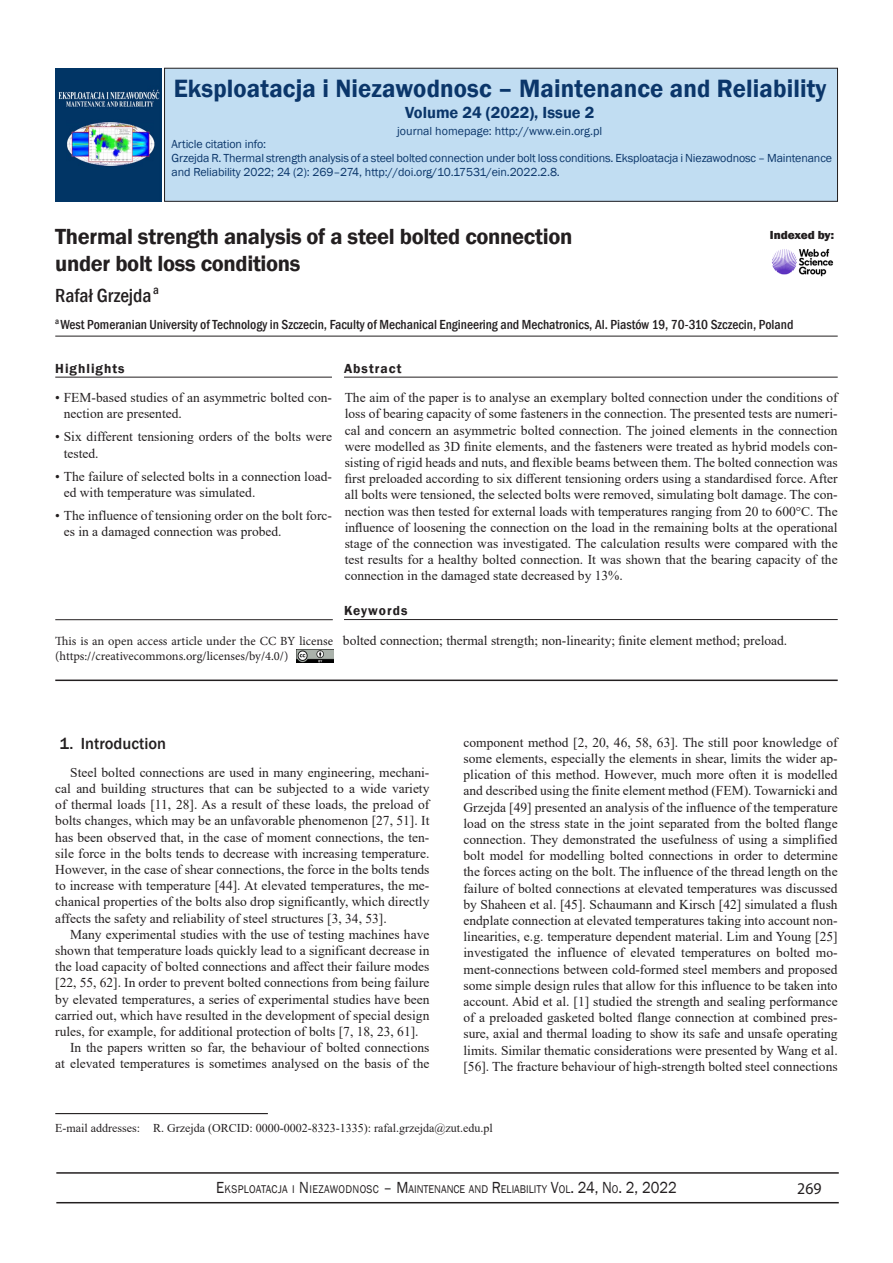
<style>
.page{position:relative;width:893px;height:1263px;background:#fff}
.page>*{position:absolute;margin:0;border:0;box-sizing:border-box;transform-origin:0 0}
.t1{font:600 25.8px "Franklin Gothic";letter-spacing:.005em;color:#0b366a;scale:.96 1}
.t2{font:600 22.5px/27px "Franklin Gothic";letter-spacing:-.015em;color:#231f20}
.t3{font:500 condensed 19.5px "Franklin Gothic";color:#231f20}
.t4{font:600 16.5px "Franklin Gothic";color:#0b366a}
.t5{font:500 16.5px "Franklin Gothic";color:#231f20}
.t6{font:16.5px "Myriad Pro";color:#231f20;scale:.96 1}
.t7{font:13.5px/16.2px "Times New Roman";color:#231f20}
.t8{font:500 condensed 13.5px "Franklin Gothic";color:#231f20}
.t9{font:600 13.5px "Franklin Gothic";letter-spacing:.075em;color:#231f20}
.t10{font:12.45px/15px "Minion Pro";color:#231f20}
.t11{font:12px/14.4px "Franklin Gothic";letter-spacing:-.01em;color:#0b366a}
.t12{font:12px "Times New Roman";color:#231f20}
.t13{font:800 12px "Franklin Gothic";letter-spacing:-.005em;color:#231f20}
.t14{font:11.55px "Franklin Gothic";color:#231f20;scale:.9 1}
.s1{font-size:16.5px}
</style>
<div class="page">
<hr style="left:56px;top:1172px;width:783px;height:2px;background:#231f20">
<hr style="left:56px;top:1202px;width:783px;height:1px;background:#231f20">
<hr style="left:55px;top:1113px;width:213px;height:1px;background:#231f20">
<div style="left:165px;top:68px;width:672px;height:133px;background:#c1ddf2"></div>
<div style="left:164px;top:68px;width:674px;height:133px;border:1px solid #231f20"></div>
<img style="left:55px;top:68px;width:106px;height:134px">
<img style="left:772px;top:249px;width:62px;height:28px">
<hr style="left:55px;top:377px;width:277px;height:1px;background:#231f20">
<hr style="left:344px;top:377px;width:494px;height:1px;background:#231f20">
<hr style="left:55px;top:336px;width:783px;height:1px;background:#231f20">
<hr style="left:55px;top:679px;width:783px;height:2px;background:#231f20">
<hr style="left:344px;top:619px;width:494px;height:1px;background:#231f20">
<hr style="left:55px;top:619px;width:278px;height:1px;background:#231f20">
<img style="left:296px;top:650px;width:37px;height:13px">
<h1 class="t1" style="left:174px;top:73px;width:682px">Eksploatacja i Niezawodnosc – Maintenance and Reliability</h1>
<p class="t4" style="left:405px;top:102px;width:191px">Volume 24 (2022), Issue 2</p>
<p class="t11" style="left:397px;top:124px;width:207px">journal homepage: http://www.ein.org.pl</p>
<p class="t11" style="left:172px;top:137px;width:96px">Article citation info:</p>
<p class="t11" style="left:172px;top:151px;width:662px">Grzejda R. Thermal strength analysis of a steel bolted connection under bolt loss conditions. Eksploatacja i Niezawodnosc – Maintenance and Reliability 2022; 24 (2): 269–274, http://doi.org/10.17531/ein.2022.2.8.</p>
<h2 class="t2" style="left:55px;top:224px;width:519px">Thermal strength analysis of a steel bolted connection under bolt loss conditions</h2>
<h3 class="t3" style="left:55px;top:283px;width:105px">Rafał Grzejda<sup>a</sup></h3>
<p class="t8" style="left:55px;top:316px;width:740px"><sup>a</sup>West Pomeranian University of Technology in Szczecin, Faculty of Mechanical Engineering and Mechatronics, Al. Piastów 19, 70-310 Szczecin, Poland</p>
<p class="t13" style="left:770px;top:227px;width:66px">Indexed by:</p>
<p class="t9" style="left:55px;top:360px;width:71px">Highlights</p>
<p class="t9" style="left:344px;top:360px;width:59px">Abstract</p>
<p class="t7" style="left:64px;top:389px;width:270px;text-indent:-9px">• FEM-based studies of an asymmetric bolted con&shy;nection are presented.</p>
<p class="t7" style="left:64px;top:428px;width:270px;text-indent:-9px">• Six different tensioning orders of the bolts were tested.</p>
<p class="t7" style="left:64px;top:468px;width:270px;text-indent:-9px">• The failure of selected bolts in a connection load&shy;ed with temperature was simulated.</p>
<p class="t7" style="left:64px;top:507px;width:270px;text-indent:-9px">• The influence of tensioning order on the bolt forc&shy;es in a damaged connection was probed.</p>
<p class="t7" style="left:345px;top:389px;width:494px;text-align:justify">The aim of the paper is to analyse an exemplary bolted connection under the conditions of loss of bearing capacity of some fasteners in the connection. The presented tests are numeri&shy;cal and concern an asymmetric bolted connection. The joined elements in the connection were modelled as 3D finite elements, and the fasteners were treated as hybrid models con&shy;sisting of rigid heads and nuts, and flexible beams between them. The bolted connection was first preloaded according to six different tensioning orders using a standardised force. After all bolts were tensioned, the selected bolts were removed, simulating bolt damage. The con&shy;nection was then tested for external loads with temperatures ranging from 20 to 600°C. The influence of loosening the connection on the load in the remaining bolts at the operational stage of the connection was investigated. The calculation results were compared with the test results for a healthy bolted connection. It was shown that the bearing capacity of the connection in the damaged state decreased by 13%.</p>
<p class="t10" style="left:55px;top:634px;width:279px">This is an open access article under the CC BY license (https://creativecommons.org/licenses/by/4.0/)</p>
<p class="t9" style="left:344px;top:602px;width:65px">Keywords</p>
<p class="t7" style="left:343px;top:632px;width:446px">bolted connection; thermal strength; non-linearity; finite element method; preload.</p>
<p class="t5" style="left:60px;top:734px;width:108px">1. Introduction</p>
<p class="t7" style="left:55px;top:764px;width:376px;text-align:justify;text-indent:15px">Steel bolted connections are used in many engineering, mechani&shy;cal and building structures that can be subjected to a wide variety of thermal loads [11, 28]. As a result of these loads, the preload of bolts changes, which may be an unfavorable phenomenon [27, 51]. It has been observed that, in the case of moment connections, the ten&shy;sile force in the bolts tends to decrease with increasing temperature.<br>However, in the case of shear connections, the force in the bolts tends to increase with temperature [44]. At elevated temperatures, the me&shy;chanical properties of the bolts also drop significantly, which directly affects the safety and reliability of steel structures [3, 34, 53].</p>
<p class="t7" style="left:70px;top:926px;width:361px">Many experimental studies with the use of testing machines have</p>
<p class="t7" style="left:55px;top:942px;width:376px">shown that temperature loads quickly lead to a significant decrease in</p>
<p class="t7" style="left:55px;top:958px;width:376px">the load capacity of bolted connections and affect their failure modes</p>
<p class="t7" style="left:55px;top:974px;width:376px">[22, 55, 62]. In order to prevent bolted connections from being failure</p>
<p class="t7" style="left:55px;top:990px;width:376px">by elevated temperatures, a series of experimental studies have been</p>
<p class="t7" style="left:55px;top:1007px;width:376px">carried out, which have resulted in the development of special design</p>
<p class="t7" style="left:55px;top:1023px;width:365px">rules, for example, for additional protection of bolts [7, 18, 23, 61].</p>
<p class="t7" style="left:70px;top:1039px;width:361px">In the papers written so far, the behaviour of bolted connections</p>
<p class="t7" style="left:55px;top:1055px;width:376px">at elevated temperatures is sometimes analysed on the basis of the</p>
<p class="t7" style="left:463px;top:734px;width:376px;text-align:justify">component method [2, 20, 46, 58, 63]. The still poor knowledge of some elements, especially the elements in shear, limits the wider ap&shy;plication of this method. However, much more often it is modelled and described using the finite element method (FEM). Towarnicki and Grzejda [49] presented an analysis of the influence of the temperature load on the stress state in the joint separated from the bolted flange connection. They demonstrated the usefulness of using a simplified bolt model for modelling bolted connections in order to determine the forces acting on the bolt. The influence of the thread length on the failure of bolted connections at elevated temperatures was discussed by Shaheen et al. [45]. Schaumann and Kirsch [42] simulated a flush endplate connection at elevated temperatures taking into account non&shy;linearities, e.g. temperature dependent material. Lim and Young [25] investigated the influence of elevated temperatures on bolted mo&shy;ment-connections between cold-formed steel members and proposed some simple design rules that allow for this influence to be taken into account. Abid et al. [1] studied the strength and sealing performance of a preloaded gasketed bolted flange connection at combined pres&shy;sure, axial and thermal loading to show its safe and unsafe operating limits. Similar thematic considerations were presented by Wang et al. [56]. The fracture behaviour of high-strength bolted steel connections</p>
<p class="t12" style="left:55px;top:1120px;width:86px">E-mail addresses:</p>
<p class="t12" style="left:153px;top:1120px;width:341px">R. Grzejda (ORCID: 0000-0002-8323-1335): rafal.grzejda@zut.edu.pl</p>
<p class="t14" style="left:216px;top:1182px;width:513px"><span class="s1">E</span>KSPLOATACJA I <span class="s1">N</span>IEZAWODN OSC <span class="s1">– M</span>AINTENANCE AN D <span class="s1">R</span>ELIABILITY <span class="s1">V</span>OL<span class="s1">. 24, N</span>O<span class="s1">. 2, 2022</span></p>
<p class="t6" style="left:797px;top:1178px;width:27px">269</p>
</div>
